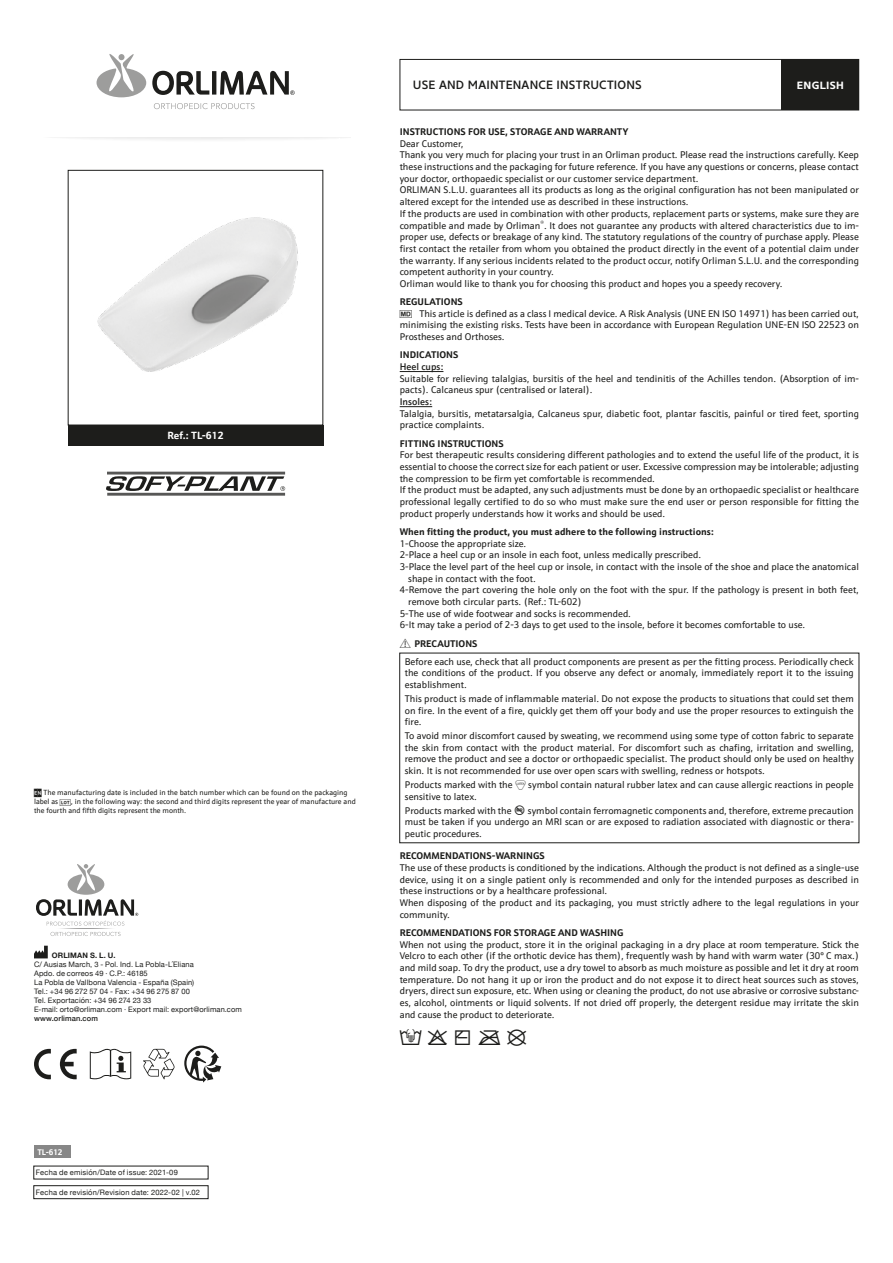
<style>
.page{position:relative;width:893px;height:1263px;background:#fff}
.page>*{position:absolute;margin:0;border:0;box-sizing:border-box;transform-origin:0 0}
.t1{font:500 12px "Core Sans NR";letter-spacing:.015em;color:#1d1d1b}
.t2{font:700 10.5px "Schnebel Sans ME";color:#fff}
.t3{font:700 10.5px "Core Sans NR";letter-spacing:.03em;color:#fff}
.t4{font:9.75px/11.7px "Schnebel Sans ME";color:#1d1d1b}
.t5{font:700 9.75px "Schnebel Sans ME";color:#1d1d1b}
.t6{font:500 9.75px "Schnebel Sans ME";color:#1d1d1b}
.t7{font:700 8.25px "Schnebel Sans ME";color:#fff}
.t8{font:7.5px/9px "Helvetica Neue";letter-spacing:.015em;color:#1d1d1b}
.t9{font:7.5px/9px "Schnebel Sans ME";color:#1d1d1b}
.t10{font:500 7.5px "Helvetica Neue";letter-spacing:.015em;color:#1d1d1b}
.t11{font:700 7.5px "Helvetica Neue";letter-spacing:.015em;color:#1d1d1b}
</style>
<div class="page">
<svg style="left:60px;top:137px;width:291px;height:3px"></svg>
<svg style="left:154px;top:103px;width:101px;height:6px"></svg>
<svg style="left:96px;top:54px;width:50px;height:43px"></svg>
<svg style="left:152px;top:71px;width:143px;height:24px"></svg>
<svg style="left:34px;top:946px;width:14px;height:12px"></svg>
<svg style="left:36px;top:864px;width:102px;height:62px"></svg>
<svg style="left:51px;top:932px;width:70px;height:4px"></svg>
<svg style="left:61px;top:928px;width:51px;height:1px"></svg>
<div style="left:34px;top:1145px;width:36px;height:13px;background:#878787"></div>
<div style="left:34px;top:1185px;width:174px;height:14px;border:1px solid #1d1d1b"></div>
<img style="left:97px;top:217px;width:201px;height:155px">
<div style="left:68px;top:425px;width:255px;height:20px;background:#1d1d1b"></div>
<hr style="left:107px;top:472px;width:178px;height:2px;background:#575756">
<hr style="left:107px;top:493px;width:178px;height:3px;background:#575756">
<svg style="left:106px;top:476px;width:179px;height:15px"></svg>
<div style="left:400px;top:59px;width:459px;height:51px;border:1px solid #1d1d1b"></div>
<div style="left:782px;top:59px;width:77px;height:51px;background:#1d1d1b"></div>
<hr style="left:400px;top:371px;width:43px;height:1px;background:#1d1d1b">
<hr style="left:400px;top:406px;width:32px;height:1px;background:#1d1d1b">
<svg style="left:34px;top:1049px;width:43px;height:30px"></svg>
<svg style="left:143px;top:1049px;width:32px;height:30px"></svg>
<svg style="left:184px;top:1045px;width:37px;height:37px"></svg>
<svg style="left:90px;top:1048px;width:41px;height:31px"></svg>
<p class="t2" style="left:167px;top:427px;width:58px">Ref.: TL-612</p>
<p class="t9" style="left:34px;top:788px;width:315px;text-indent:10px">The manufacturing date is included in the batch number which can be found on the packaging label as</p>
<p class="t9" style="left:34px;top:797px;width:323px;text-indent:37px">, in the following way: the second and third digits represent the year of manufacture and the fourth and fifth digits represent the month.</p>
<p class="t11" style="left:52px;top:950px;width:65px">ORLIMAN S. L. U.</p>
<p class="t8" style="left:34px;top:961px;width:209px">C/ Ausias March, 3 - Pol. Ind. La Pobla-L´Eliana<br>Apdo. de correos 49 · C.P.: 46185<br>La Pobla de Vallbona Valencia - España (Spain)<br>Tel.: +34 96 272 57 04 - Fax: +34 96 275 87 00<br>Tel. Exportación: +34 96 274 23 33<br>E-mail: orto@orliman.com · Export mail: export@orliman.com</p>
<p class="t10" style="left:34px;top:1013px;width:65px">www.orliman.com</p>
<p class="t1" style="left:413px;top:77px;width:230px">USE AND MAINTENANCE INSTRUCTIONS</p>
<p class="t3" style="left:797px;top:78px;width:49px">ENGLISH</p>
<p class="t5" style="left:400px;top:123px;width:230px">INSTRUCTIONS FOR USE, STORAGE AND WARRANTY</p>
<p class="t4" style="left:400px;top:137px;width:461px">Dear Customer,<br>Thank you very much for placing your trust in an Orliman product. Please read the instructions carefully. Keep these instructions and the packaging for future reference. If you have any questions or concerns, please contact your doctor, orthopaedic specialist or our customer service department.<br>ORLIMAN S.L.U. guarantees all its products as long as the original configuration has not been manipulated or altered except for the intended use as described in these instructions.<br>If the products are used in combination with other products, replacement parts or systems, make sure they are compatible and made by Orliman<sup>®</sup>. It does not guarantee any products with altered characteristics due to im&shy;proper use, defects or breakage of any kind. The statutory regulations of the country of purchase apply. Please first contact the retailer from whom you obtained the product directly in the event of a potential claim under the warranty. If any serious incidents related to the product occur, notify Orliman S.L.U. and the corresponding competent authority in your country.<br>Orliman would like to thank you for choosing this product and hopes you a speedy recovery.</p>
<p class="t5" style="left:400px;top:293px;width:65px">REGULATIONS</p>
<p class="t4" style="left:400px;top:307px;width:461px;text-align:justify;text-indent:20px">This article is defined as a class I medical device. A Risk Analysis (UNE EN ISO 14971) has been carried out, minimising the existing risks. Tests have been in accordance with European Regulation UNE-EN ISO 22523 on Prostheses and Orthoses.</p>
<p class="t5" style="left:400px;top:347px;width:60px">INDICATIONS</p>
<p class="t6" style="left:400px;top:359px;width:45px">Heel cups:</p>
<p class="t4" style="left:400px;top:372px;width:461px">Suitable for relieving talalgias, bursitis of the heel and tendinitis of the Achilles tendon. (Absorption of im&shy;pacts). Calcaneus spur (centralised or lateral).</p>
<p class="t6" style="left:400px;top:394px;width:34px">Insoles:</p>
<p class="t4" style="left:400px;top:407px;width:461px">Talalgia, bursitis, metatarsalgia, Calcaneus spur, diabetic foot, plantar fascitis, painful or tired feet, sporting practice complaints.</p>
<p class="t5" style="left:400px;top:435px;width:105px">FITTING INSTRUCTIONS</p>
<p class="t4" style="left:400px;top:449px;width:461px">For best therapeutic results considering different pathologies and to extend the useful life of the product, it is essential to choose the correct size for each patient or user. Excessive compression may be intolerable; adjusting the compression to be firm yet comfortable is recommended.<br>If the product must be adapted, any such adjustments must be done by an orthopaedic specialist or healthcare professional legally certified to do so who must make sure the end user or person responsible for fitting the product properly understands how it works and should be used.</p>
<p class="t5" style="left:400px;top:523px;width:316px">When fitting the product, you must adhere to the following instructions:</p>
<p class="t4" style="left:400px;top:537px;width:128px">1-Choose the appropriate size.</p>
<p class="t4" style="left:400px;top:549px;width:303px">2-Place a heel cup or an insole in each foot, unless medically prescribed.</p>
<p class="t4" style="left:400px;top:561px;width:461px">3-Place the level part of the heel cup or insole, in contact with the insole of the shoe and place the anatomical</p>
<p class="t4" style="left:408px;top:572px;width:129px">shape in contact with the foot.</p>
<p class="t4" style="left:400px;top:584px;width:461px">4-Remove the part covering the hole only on the foot with the spur. If the pathology is present in both feet,</p>
<p class="t4" style="left:408px;top:596px;width:175px">remove both circular parts. (Ref.: TL-602)</p>
<p class="t4" style="left:400px;top:607px;width:233px">5-The use of wide footwear and socks is recommended.</p>
<p class="t4" style="left:400px;top:619px;width:407px">6-It may take a period of 2-3 days to get used to the insole, before it becomes comfortable to use.</p>
<p class="t5" style="left:415px;top:635px;width:64px">PRECAUTIONS</p>
<p class="t4" style="left:405px;top:655px;width:451px;text-align:justify">Before each use, check that all product components are present as per the fitting process. Periodically check the conditions of the product. If you observe any defect or anomaly, immediately report it to the issuing establishment.</p>
<p class="t4" style="left:405px;top:692px;width:451px;text-align:justify">This product is made of inflammable material. Do not expose the products to situations that could set them on fire. In the event of a fire, quickly get them off your body and use the proper resources to extinguish the fire.</p>
<p class="t4" style="left:405px;top:730px;width:451px;text-align:justify">To avoid minor discomfort caused by sweating, we recommend using some type of cotton fabric to separate the skin from contact with the product material. For discomfort such as chafing, irritation and swelling, remove the product and see a doctor or orthopaedic specialist. The product should only be used on healthy skin. It is not recommended for use over open scars with swelling, redness or hotspots.</p>
<p class="t4" style="left:405px;top:779px;width:451px">Products marked with the ● symbol contain natural rubber latex and can cause allergic reactions in people sensitive to latex.</p>
<p class="t4" style="left:405px;top:804px;width:451px;text-align:justify">Products marked with the □ symbol contain ferromagnetic components and, therefore, extreme precaution must be taken if you undergo an MRI scan or are exposed to radiation associated with diagnostic or thera&shy;peutic procedures.</p>
<p class="t5" style="left:400px;top:848px;width:147px">RECOMMENDATIONS-WARNINGS</p>
<p class="t4" style="left:400px;top:862px;width:461px">The use of these products is conditioned by the indications. Although the product is not defined as a single-use device, using it on a single patient only is recommended and only for the intended purposes as described in these instructions or by a healthcare professional.<br>When disposing of the product and its packaging, you must strictly adhere to the legal regulations in your community.</p>
<p class="t5" style="left:400px;top:924px;width:225px">RECOMMENDATIONS FOR STORAGE AND WASHING</p>
<p class="t4" style="left:400px;top:938px;width:461px;text-align:justify">When not using the product, store it in the original packaging in a dry place at room temperature. Stick the Velcro to each other (if the orthotic device has them), frequently wash by hand with warm water (30º C max.) and mild soap. To dry the product, use a dry towel to absorb as much moisture as possible and let it dry at room temperature. Do not hang it up or iron the product and do not expose it to direct heat sources such as stoves, dryers, direct sun exposure, etc. When using or cleaning the product, do not use abrasive or corrosive substanc&shy;es, alcohol, ointments or liquid solvents. If not dried off properly, the detergent residue may irritate the skin and cause the product to deteriorate.</p>
<p class="t7" style="left:37px;top:1145px;width:27px">TL-612</p>
<p class="t8" style="left:36px;top:1168px;width:144px">Fecha de emisión/Date of issue: 2021-09</p>
<p class="t8" style="left:36px;top:1188px;width:166px">Fecha de revisión/Revision date: 2022-02 | v.02</p>
</div>
